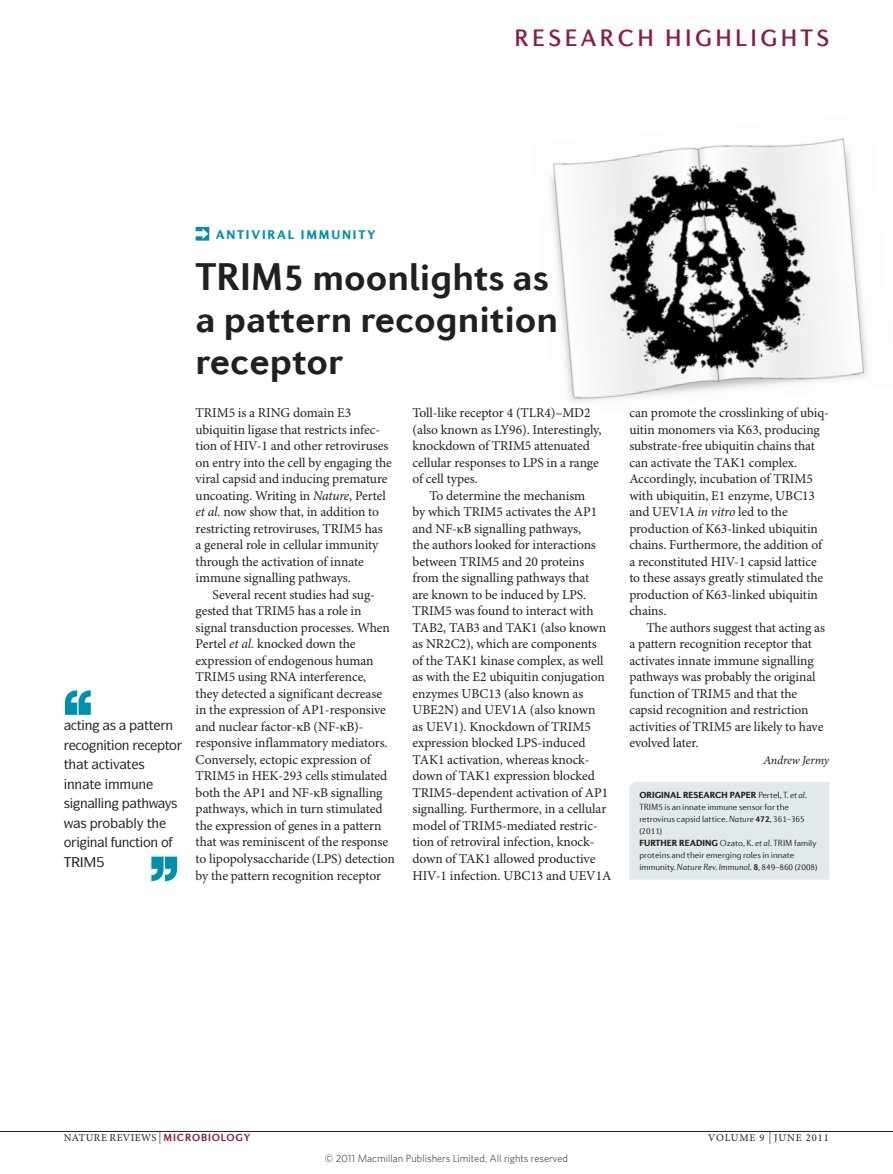
<style>
.page{position:relative;width:893px;height:1174px;background:#fff}
.page>*{position:absolute;margin:0;border:0;box-sizing:border-box;transform-origin:0 0}
.t1{font:700 39px/42px "Diverda Sans Com";color:#231f20}
.sectionheader{font:500 24px "Diverda Sans Com";letter-spacing:.14em;color:#891c4d}
.bodyindent{font:13.5px/16.5px "Minion Pro";letter-spacing:-.005em;color:#231f20}
.bodyfirst{font:13.5px/16.5px "Minion Pro";letter-spacing:-.005em;color:#231f20}
.pulloutquote{font:500 13.5px "ITC Symbol Std";color:#231f20}
.ministrap{font:900 12.75px "Diverda Sans Com";letter-spacing:.14em;color:#0090ab}
.author{font:italic 12px "Minion Pro";letter-spacing:-.02em;color:#231f20}
.t2{font:300 10.5px "Whitney";color:#231f20}
.t3{font:10.5px "Minion Pro";letter-spacing:.055em;color:#231f20}
.t4{font:10.5px "Minion Pro";letter-spacing:.085em;color:#231f20}
.webbody{font:300 9px/12px "Diverda Sans Com";letter-spacing:-.005em;color:#231f20}
.s1{font-style:italic}
.s2{font-weight:900}
.s3{font-weight:700}
.s4{font-size:12px}
.s5{font-family:"Diverda Sans Com";font-weight:700;color:#891c4d}
</style>
<div class="page">
<img style="left:550px;top:138px;width:318px;height:264px">
<hr style="left:0;top:1131px;width:893px;height:1px;background:#231f20">
<svg style="left:196px;top:227px;width:13px;height:14px"></svg>
<div style="left:629px;top:782px;width:200px;height:97px;background:#e1e9ea"></div>
<svg style="left:151px;top:856px;width:26px;height:25px"></svg>
<svg style="left:65px;top:690px;width:26px;height:25px"></svg>
<p class="sectionheader" style="left:514px;top:24px;width:316px">RESEARCH HIGHLIGHTS</p>
<p class="pulloutquote" style="left:110px;top:717px;width:65px">▲ ▼▼ ■</p>
<p class="pulloutquote" style="left:82px;top:736px;width:50px">□ ■▼□■</p>
<p class="pulloutquote" style="left:64px;top:756px;width:82px">▼ ▼ ▼❖▼▲</p>
<p class="pulloutquote" style="left:67px;top:775px;width:29px">■■ ▼</p>
<p class="pulloutquote" style="left:64px;top:795px;width:50px">▲ ■●●■</p>
<p class="pulloutquote" style="left:64px;top:834px;width:107px">□ ■ ● ◆■▼□■ □</p>
<p class="ministrap" style="left:216px;top:227px;width:162px">ANTIVIRAL IMMUNITY</p>
<p class="t1" style="left:196px;top:255px;width:364px">TRIM5 moonlights as a pattern recognition receptor</p>
<p class="bodyfirst" style="left:196px;top:405px;width:198px">TRIM5 is a RING domain E3 ubiquitin ligase that restricts infec‑ tion of HIV‑1 and other retroviruses on entry into the cell by engaging the viral capsid and inducing premature uncoating. Writing in <span class="s1">Nature</span>, Pertel <span class="s1">et al.</span> now show that, in addition to restricting retroviruses, TRIM5 has<br>a general role in cellular immunity through the activation of innate immune signalling pathways.</p>
<p class="bodyindent" style="left:196px;top:587px;width:201px;text-indent:17px">Several recent studies had sug‑ gested that TRIM5 has a role in signal transduction processes. When Pertel <span class="s1">et al.</span> knocked down the expression of endogenous human TRIM5 using RNA interference,<br>they detected a significant decrease in the expression of AP1‑responsive and nuclear factor-κB (NF-κB)- responsive inflammatory mediators.<br>Conversely, ectopic expression of TRIM5 in HEK‑293 cells stimulated both the AP1 and NF-κB signalling pathways, which in turn stimulated the expression of genes in a pattern that was reminiscent of the response to lipopolysaccharide (LPS) detection by the pattern recognition receptor</p>
<p class="bodyindent" style="left:412px;top:405px;width:190px">Toll-like receptor 4 (TLR4)–MD2 (also known as LY96). Interestingly, knockdown of TRIM5 attenuated cellular responses to LPS in a range of cell types.</p>
<p class="bodyindent" style="left:412px;top:488px;width:200px;text-indent:17px">To determine the mechanism<br>by which TRIM5 activates the AP1 and NF-κB signalling pathways,<br>the authors looked for interactions between TRIM5 and 20 proteins from the signalling pathways that<br>are known to be induced by LPS.<br>TRIM5 was found to interact with<br>TAB2, TAB3 and TAK1 (also known as NR2C2), which are components<br>of the TAK1 kinase complex, as well as with the E2 ubiquitin conjugation enzymes UBC13 (also known as<br>UBE2N) and UEV1A (also known<br>as UEV1). Knockdown of TRIM5 expression blocked LPS-induced<br>TAK1 activation, whereas knock‑ down of TAK1 expression blocked<br>TRIM5‑dependent activation of AP1 signalling. Furthermore, in a cellular model of TRIM5‑mediated restric‑ tion of retroviral infection, knock‑ down of TAK1 allowed productive<br>HIV‑1 infection. UBC13 and UEV1A</p>
<p class="bodyindent" style="left:629px;top:405px;width:201px">can promote the crosslinking of ubiq‑ uitin monomers via K63, producing substrate-free ubiquitin chains that can activate the TAK1 complex.<br>Accordingly, incubation of TRIM5 with ubiquitin, E1 enzyme, UBC13 and UEV1A <span class="s1">in vitro</span> led to the production of K63‑linked ubiquitin chains. Furthermore, the addition of a reconstituted HIV‑1 capsid lattice to these assays greatly stimulated the production of K63‑linked ubiquitin chains.</p>
<p class="bodyindent" style="left:629px;top:620px;width:197px;text-indent:17px">The authors suggest that acting as a pattern recognition receptor that activates innate immune signalling pathways was probably the original function of TRIM5 and that the capsid recognition and restriction activities of TRIM5 are likely to have evolved later.</p>
<p class="author" style="left:763px;top:753px;width:67px">Andrew Jermy</p>
<p class="webbody" style="left:639px;top:789px;width:169px"><span class="s2">ORIGINAL RESEARCH PAPER</span> Pertel, T. <span class="s1">et al</span>.<br>TRIM5 is an innate immune sensor for the retrovirus capsid lattice. <span class="s1">Nature</span> <span class="s3">472</span>, 361–365 (2011)</p>
<p class="webbody" style="left:639px;top:837px;width:180px"><span class="s2">FURTHER READING</span> Ozato, K. <span class="s1">et al</span>. TRIM family proteins and their emerging roles in innate immunity. <span class="s1">Nature Rev. Immunol.</span> <span class="s3">8</span>, 849–860 (2008)</p>
<p class="t3" style="left:64px;top:1131px;width:188px">NATURE REVIEWS <span class="s4">|</span> <span class="s5">MICROBIOLOGY</span></p>
<p class="t4" style="left:708px;top:1131px;width:122px">VOLUME 9 <span class="s4">|</span> JUNE 2011</p>
<p class="t2" style="left:325px;top:1151px;width:245px">© 2011 Macmillan Publishers Limited. All rights reserved</p>
</div>
